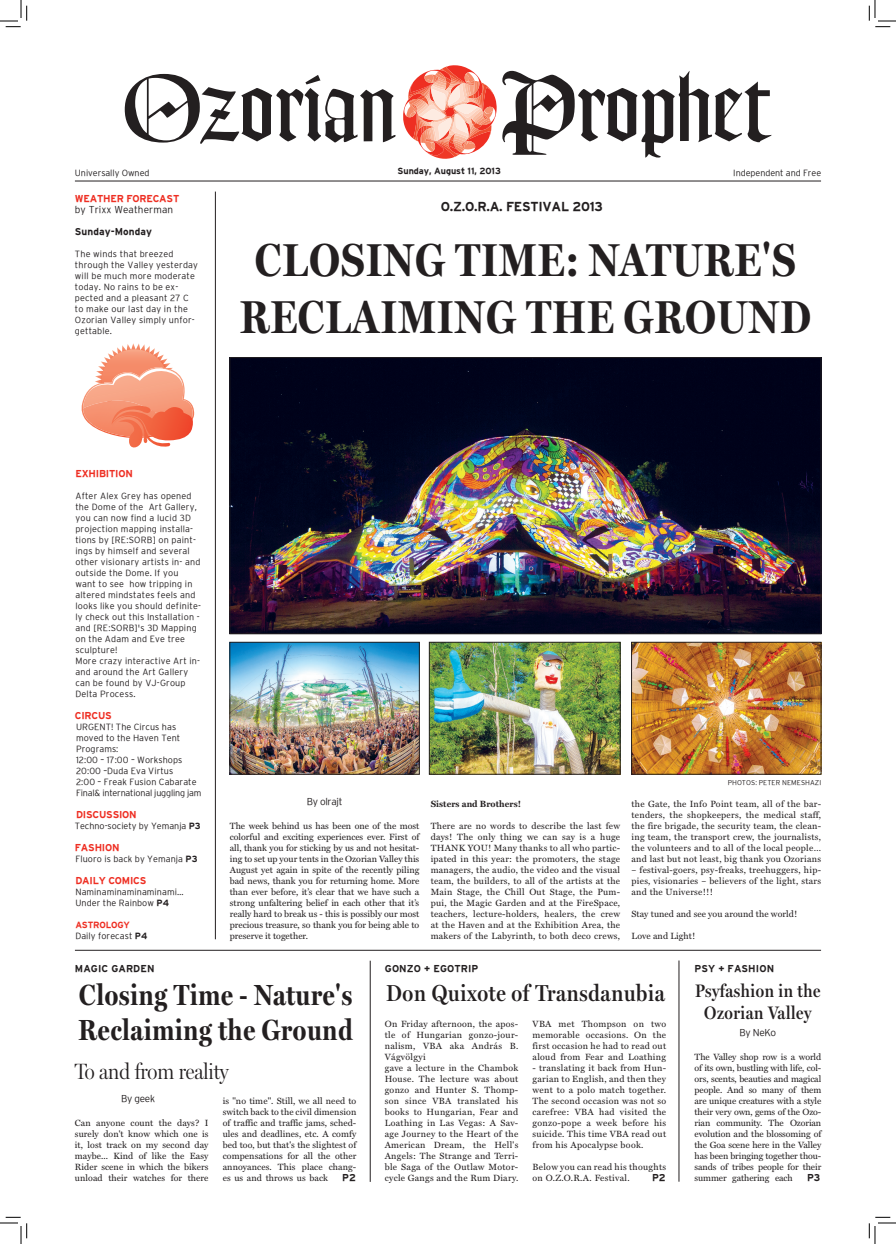
<style>
.page{position:relative;width:896px;height:1244px;background:#fff}
.page>*{position:absolute;margin:0;border:0;box-sizing:border-box;transform-origin:0 0}
.t1{font:700 46.5px/57px "Miller Headline";letter-spacing:.03em;color:#231f20;text-align:center}
.t2{font:700 29.3px/34.8px "Miller Headline";letter-spacing:.025em;color:#231f20}
.t3{font:600 23.2px "Miller Headline";letter-spacing:.03em;color:#231f20}
.t4{font:300 22.2px "Miller Headline";color:#231f20}
.t5{font:600 18.2px/21.6px "Miller Headline";letter-spacing:.03em;color:#231f20;text-align:center}
.t6{font:700 13px "GL Interstate";letter-spacing:-.02em;color:#231f20}
.t7{font:700 10px "GL Interstate";letter-spacing:-.02em;color:#ee2e22}
.t8{font:700 10px "GL Interstate";letter-spacing:.01em;color:#231f20}
.t9{font:300 10px "GL Interstate";letter-spacing:.01em;color:#231f20}
.t10{font:9.1px/11px "Miller Text";letter-spacing:.03em;color:#231f20;text-align:justify}
.t11{font:9.1px "Miller Text";letter-spacing:.005em;color:#231f20}
.t12{font:700 9.1px "Miller Text";letter-spacing:.005em;color:#231f20}
.t13{font:300 9px/11px "GL Interstate";letter-spacing:.02em;color:#231f20}
.t14{font:300 9px "GL Interstate";letter-spacing:-.005em;color:#231f20}
.t15{font:300 9px "GL Interstate";color:#231f20}
.t16{font:700 9px "GL Interstate";letter-spacing:-.005em;color:#231f20}
.t17{font:700 9px "GL Interstate";letter-spacing:-.02em;color:#ee2e22}
.t18{font:300 7px "GL Interstate";letter-spacing:.005em;color:#231f20}
.s1{font-weight:700}
</style>
<div class="page">
<hr style="left:75px;top:181px;width:745px;height:1px;background:#231f20">
<hr style="left:75px;top:950px;width:745px;height:1px;background:#231f20">
<svg style="left:403px;top:65px;width:93px;height:94px"></svg>
<svg style="left:125px;top:74px;width:270px;height:70px"></svg>
<svg style="left:502px;top:71px;width:269px;height:87px"></svg>
<hr style="left:215px;top:192px;width:1px;height:747px;background:#231f20">
<hr style="left:678px;top:960px;width:1px;height:222px;background:#231f20">
<hr style="left:370px;top:961px;width:1px;height:221px;background:#231f20">
<svg style="left:81px;top:343px;width:113px;height:105px"></svg>
<img style="left:231px;top:359px;width:588px;height:273px">
<div style="left:229px;top:357px;width:592px;height:277px;border:1px solid #231f20"></div>
<img style="left:231px;top:644px;width:186px;height:128px">
<div style="left:229px;top:642px;width:190px;height:132px;border:1px solid #231f20"></div>
<img style="left:633px;top:644px;width:186px;height:128px">
<div style="left:631px;top:642px;width:190px;height:132px;border:1px solid #231f20"></div>
<img style="left:431px;top:644px;width:187px;height:128px">
<div style="left:429px;top:642px;width:191px;height:132px;border:1px solid #231f20"></div>
<svg style="left:0;top:0;width:27px;height:27px"></svg>
<svg style="left:0;top:1217px;width:27px;height:27px"></svg>
<svg style="left:868px;top:0;width:27px;height:27px"></svg>
<svg style="left:868px;top:1217px;width:27px;height:27px"></svg>
<p class="t14" style="left:75px;top:168px;width:76px">Universally Owned</p>
<p class="t16" style="left:397px;top:166px;width:105px">Sunday, August 11, 2013</p>
<p class="t14" style="left:733px;top:168px;width:89px">Independent and Free</p>
<p class="t7" style="left:75px;top:193px;width:106px">WEATHER FORECAST</p>
<p class="t9" style="left:75px;top:204px;width:100px">by Trixx Weatherman</p>
<p class="t8" style="left:75px;top:226px;width:79px">Sunday-Monday</p>
<p class="t13" style="left:75px;top:248px;width:125px">The winds that breezed through the Valley yesterday will be much more moderate today. No rains to be ex&shy;pected and a pleasant 27 C to make our last day in the<br>Ozorian Valley simply unfor&shy;gettable.</p>
<h3 class="t6" style="left:440px;top:199px;width:164px">O.Z.O.R.A. FESTIVAL 2013</h3>
<h1 class="t1" style="left:240px;top:231px;width:572px">Closing Time: Nature's<br>Reclaiming The Ground</h1>
<p class="t7" style="left:75px;top:468px;width:59px">EXHIBITION</p>
<p class="t13" style="left:75px;top:490px;width:127px">After Alex Grey has opened the Dome of the Art Gallery, you can now find a lucid 3D projection mapping installa&shy;tions by [RE:SORB] on paint&shy;ings by himself and several other visionary artists in- and outside the Dome. If you want to see how tripping in altered mindstates feels and looks like you should definite&shy;ly check out this Installation - and [RE:SORB]'s 3D Mapping on the Adam and Eve tree sculpture!<br>More crazy interactive Art in&shy;and around the Art Gallery can be found by VJ-Group<br>Delta Process.</p>
<p class="t7" style="left:75px;top:710px;width:38px">CIRCUS</p>
<p class="t13" style="left:76px;top:721px;width:127px">URGENT! The Circus has moved to the Haven Tent<br>Programs:<br>12:00 – 17:00 – Workshops<br>20:00 –Duda Eva Virtus<br>2:00 – Freak Fusion Cabarate<br>Final&amp; international juggling jam</p>
<p class="t7" style="left:76px;top:809px;width:62px">DISCUSSION</p>
<p class="t15" style="left:75px;top:821px;width:127px">Techno-society by Yemanja <span class="s1">P3</span></p>
<p class="t7" style="left:75px;top:842px;width:46px">FASHION</p>
<p class="t13" style="left:75px;top:853px;width:124px">Fluoro is back by Yemanja <span class="s1">P3</span></p>
<p class="t7" style="left:75px;top:875px;width:72px">DAILY COMICS</p>
<p class="t13" style="left:75px;top:886px;width:110px">Naminaminaminaminami…<br>Under the Rainbow <span class="s1">P4</span></p>
<p class="t17" style="left:75px;top:920px;width:56px">ASTROLOGY</p>
<p class="t13" style="left:75px;top:930px;width:73px">Daily forecast <span class="s1">P4</span></p>
<p class="t9" style="left:306px;top:796px;width:37px">By olrajt</p>
<p class="t10" style="left:230px;top:821px;width:191px">The week behind us has been one of the most colorful and exciting experiences ever. First of all, thank you for sticking by us and not hesitat&shy;ing to set up your tents in the Ozorian Valley this August yet again in spite of the recently piling bad news, thank you for returning home. More than ever before, it’s clear that we have such a strong unfaltering belief in each other that it’s really hard to break us - this is possibly our most precious treasure, so thank you for being able to preserve it together.</p>
<p class="t12" style="left:430px;top:799px;width:92px">Sisters and Brothers!</p>
<p class="t10" style="left:430px;top:821px;width:191px">There are no words to describe the last few days! The only thing we can say is a huge THANK YOU! Many thanks to all who partic&shy;ipated in this year: the promoters, the stage managers, the audio, the video and the visual team, the builders, to all of the artists at the Main Stage, the Chill Out Stage, the Pum&shy;pui, the Magic Garden and at the FireSpace, teachers, lecture-holders, healers, the crew at the Haven and at the Exhibition Area, the makers of the Labyrinth, to both deco crews,</p>
<p class="t18" style="left:727px;top:779px;width:95px">PHOTOS: PETER NEMeSHAZI</p>
<p class="t10" style="left:631px;top:799px;width:191px">the Gate, the Info Point team, all of the bar&shy;tenders, the shopkeepers, the medical staff, the fire brigade, the security team, the clean&shy;ing team, the transport crew, the journalists, the volunteers and to all of the local people… and last but not least, big thank you Ozorians</p>
<p class="t10" style="left:631px;top:865px;width:191px">– festival-goers, psy-freaks, treehuggers, hip&shy;pies, visionaries – believers of the light, stars and the Universe!!!</p>
<p class="t11" style="left:631px;top:909px;width:167px">Stay tuned and see you around the world!</p>
<p class="t11" style="left:631px;top:931px;width:65px">Love and Light!</p>
<p class="t8" style="left:75px;top:963px;width:81px">MAGIC GARDEN</p>
<p class="t8" style="left:385px;top:963px;width:95px">GONZO + EGOTRIP</p>
<p class="t8" style="left:694px;top:963px;width:81px">PSY + FASHION</p>
<h3 class="t3" style="left:386px;top:979px;width:280px">Don Quixote of Transdanubia</h3>
<h3 class="t5" style="left:695px;top:980px;width:127px">Psyfashion in the<br>Ozorian Valley</h3>
<h2 class="t2" style="left:79px;top:978px;width:276px">Closing Time - Nature's<br>Reclaiming the Ground</h2>
<p class="t10" style="left:384px;top:1019px;width:135px;text-align:left">On Friday afternoon, the apos&shy;tle of Hungarian gonzo-jour&shy;nalism, VBA aka András B.<br>Vágvölgyi<br>gave a lecture in the Chambok<br>House. The lecture was about gonzo and Hunter S. Thomp&shy;son since VBA translated his books to Hungarian, Fear and<br>Loathing in Las Vegas: A Sav&shy;age Journey to the Heart of the<br>American Dream, the Hell's<br>Angels: The Strange and Terri&shy;ble Saga of the Outlaw Motor&shy;cycle Gangs and the Rum Diary.</p>
<p class="t10" style="left:532px;top:1019px;width:135px">VBA met Thompson on two memorable occasions. On the first occasion he had to read out aloud from Fear and Loathing</p>
<p class="t9" style="left:739px;top:1027px;width:38px">By NeKo</p>
<p class="t10" style="left:694px;top:1052px;width:128px">The Valley shop row is a world of its own, bustling with life, col&shy;ors, scents, beauties and magical people. And so many of them are unique creatures with a style their very own, gems of the Ozo&shy;rian community. The Ozorian evolution and the blossoming of the Goa scene here in the Valley has been bringing together thou&shy;sands of tribes people for their summer gathering each</p>
<h3 class="t4" style="left:75px;top:1058px;width:155px">To and from reality</h3>
<p class="t10" style="left:532px;top:1063px;width:135px">- translating it back from Hun&shy;garian to English, and then they went to a polo match together.<br>The second occasion was not so carefree: VBA had visited the gonzo-pope a week before his suicide. This time VBA read out from his Apocalypse book.</p>
<p class="t10" style="left:532px;top:1162px;width:135px">Below you can read his thoughts on O.Z.O.R.A. Festival.</p>
<p class="t9" style="left:121px;top:1093px;width:35px">By geek</p>
<p class="t10" style="left:223px;top:1096px;width:135px">is "no time". Still, we all need to switch back to the civil dimension of traffic and traffic jams, sched&shy;ules and deadlines, etc. A comfy bed too, but that's the slightest of compensations for all the other annoyances. This place chang&shy;es us and throws us back</p>
<p class="t10" style="left:75px;top:1118px;width:135px">Can anyone count the days? I surely don't know which one is it, lost track on my second day maybe... Kind of like the Easy Rider scene in which the bikers unload their watches for there</p>
<p class="t8" style="left:342px;top:1172px;width:15px">P2</p>
<p class="t8" style="left:652px;top:1172px;width:15px">P2</p>
<p class="t8" style="left:806px;top:1172px;width:15px">P3</p>
</div>
